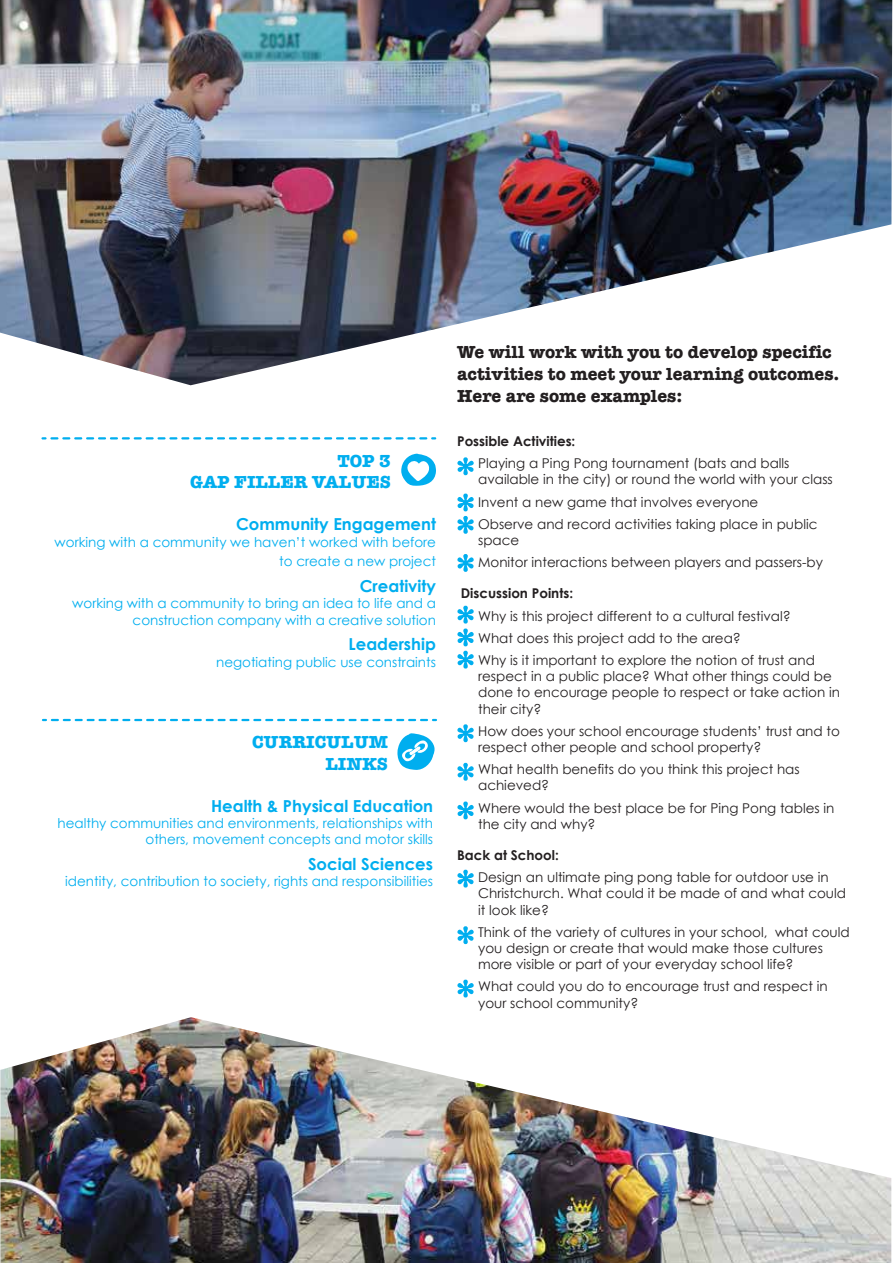
<style>
.page{position:relative;width:893px;height:1263px;background:#fff}
.page>*{position:absolute;margin:0;border:0;box-sizing:border-box;transform-origin:0 0}
.t1{font:700 18px/21.6px "American Typewriter";color:#231f20}
.t2{font:700 18px/21.6px "American Typewriter";color:#00aeef;text-align:right}
.t3{font:700 16.5px "Century Gothic";color:#00aeef}
.t4{font:13.5px/16.2px "Century Gothic";color:#231f20}
.t5{font:13.5px/16.2px "Century Gothic";color:#00aeef;text-align:right}
.t6{font:700 13.5px "Century Gothic";color:#231f20}
</style>
<div class="page">
<img style="left:0;top:0;width:892px;height:385px">
<img style="left:0;top:1017px;width:891px;height:246px">
<svg style="left:457px;top:554px;width:17px;height:18px"></svg>
<svg style="left:457px;top:494px;width:17px;height:40px"></svg>
<svg style="left:457px;top:457px;width:17px;height:18px"></svg>
<svg style="left:457px;top:724px;width:17px;height:18px"></svg>
<svg style="left:457px;top:763px;width:17px;height:18px"></svg>
<svg style="left:457px;top:801px;width:17px;height:18px"></svg>
<svg style="left:457px;top:870px;width:17px;height:17px"></svg>
<svg style="left:457px;top:926px;width:17px;height:18px"></svg>
<svg style="left:457px;top:980px;width:17px;height:17px"></svg>
<svg style="left:457px;top:606px;width:17px;height:62px"></svg>
<svg style="left:52px;top:719px;width:384px;height:2px"></svg>
<svg style="left:397px;top:733px;width:38px;height:37px"></svg>
<svg style="left:401px;top:454px;width:35px;height:32px"></svg>
<svg style="left:43px;top:437px;width:392px;height:2px"></svg>
<h1 class="t2" style="left:190px;top:449px;width:202px">TOP 3<br>GAP FILLER VALUES</h1>
<p class="t3" style="left:236px;top:514px;width:201px">Community Engagement</p>
<p class="t5" style="left:55px;top:532px;width:383px;line-height:19.8px">working with a community we haven’t worked with before to create a new project</p>
<p class="t3" style="left:360px;top:576px;width:78px">Creativity</p>
<p class="t5" style="left:72px;top:595px;width:365px">working with a community to bring an idea to life and a construction company with a creative solution</p>
<p class="t3" style="left:349px;top:634px;width:89px">Leadership</p>
<p class="t5" style="left:216px;top:653px;width:221px">negotiating public use constraints</p>
<h1 class="t2" style="left:252px;top:731px;width:137px">CURRICULUM<br>LINKS</h1>
<p class="t3" style="left:211px;top:796px;width:224px">Health &amp; Physical Education</p>
<p class="t5" style="left:57px;top:815px;width:377px">healthy communities and environments, relationships with others, movement concepts and motor skills</p>
<p class="t3" style="left:308px;top:854px;width:127px">Social Sciences</p>
<p class="t5" style="left:65px;top:873px;width:369px">identity, contribution to society, rights and responsibilities</p>
<h1 class="t1" style="left:457px;top:341px;width:384px">We will work with you to develop specific activities to meet your learning outcomes.<br>Here are some examples:</h1>
<p class="t6" style="left:457px;top:433px;width:120px">Possible Activities:</p>
<p class="t4" style="left:478px;top:455px;width:356px">Playing a Ping Pong tournament (bats and balls available in the city) or round the world with your class</p>
<p class="t4" style="left:478px;top:490px;width:341px;line-height:22.2px">Invent a new game that involves everyone<br>Observe and record activities taking place in public</p>
<p class="t4" style="left:478px;top:529px;width:346px;line-height:22.2px">space<br>Monitor interactions between players and passers-by</p>
<p class="t6" style="left:461px;top:585px;width:114px">Discussion Points:</p>
<p class="t4" style="left:478px;top:604px;width:338px;line-height:22.2px">Why is this project different to a cultural festival?<br>What does this project add to the area?<br>Why is it important to explore the notion of trust and</p>
<p class="t4" style="left:478px;top:668px;width:363px">respect in a public place? What other things could be done to encourage people to respect or take action in their city?</p>
<p class="t4" style="left:478px;top:722px;width:363px">How does your school encourage students’ trust and to respect other people and school property?</p>
<p class="t4" style="left:478px;top:761px;width:323px">What health benefits do you think this project has achieved?</p>
<p class="t4" style="left:478px;top:799px;width:358px">Where would the best place be for Ping Pong tables in the city and why?</p>
<p class="t6" style="left:457px;top:846px;width:103px">Back at School:</p>
<p class="t4" style="left:478px;top:869px;width:369px">Design an ultimate ping pong table for outdoor use in<br>Christchurch. What could it be made of and what could it look like?</p>
<p class="t4" style="left:478px;top:923px;width:373px">Think of the variety of cultures in your school, what could you design or create that would make those cultures more visible or part of your everyday school life?</p>
<p class="t4" style="left:478px;top:978px;width:351px">What could you do to encourage trust and respect in your school community?</p>
</div>
